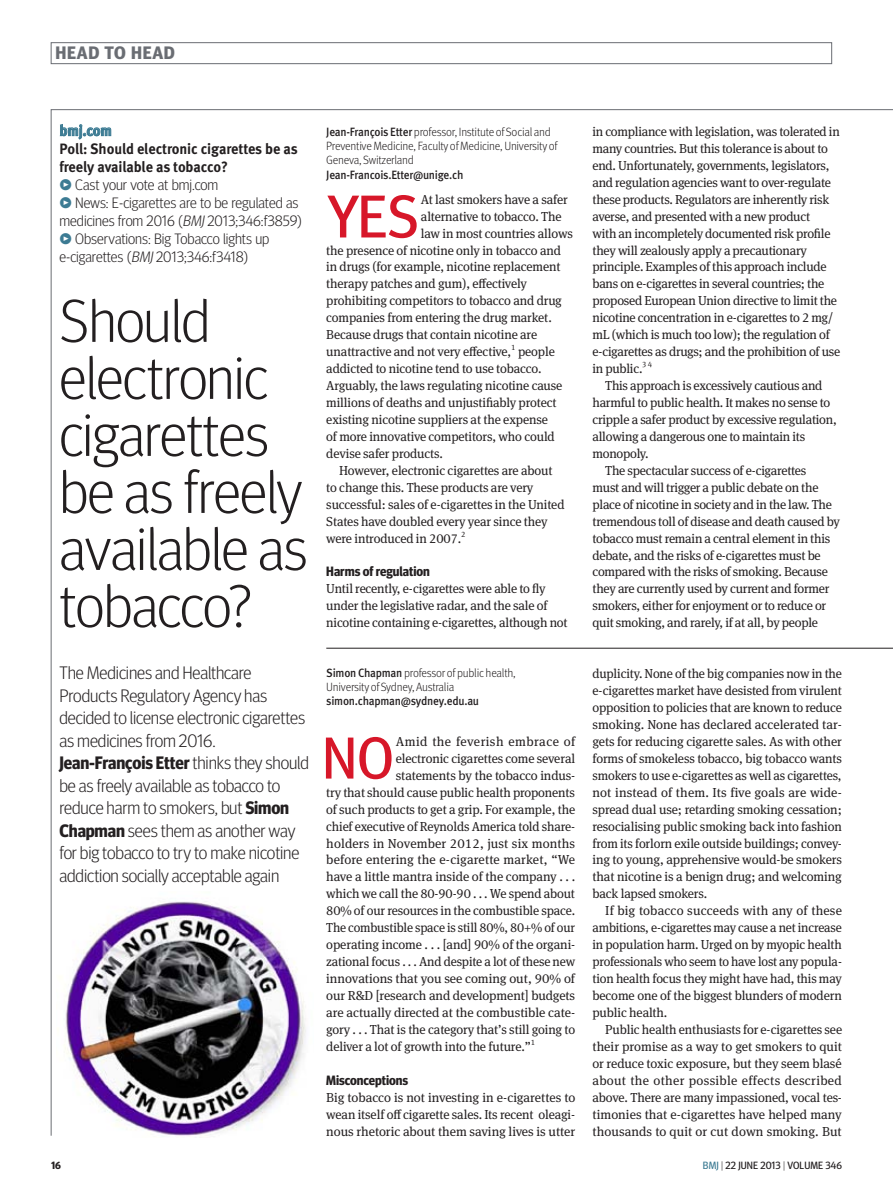
<style>
.page{position:relative;width:893px;height:1191px;background:#fff}
.page>*{position:absolute;margin:0;border:0;box-sizing:border-box;transform-origin:0 0}
.feature_head_27pt{font:300 60px/57px "Meta Headline OT";letter-spacing:-.005em;color:#231f20}
.intro_12{font:300 18px/22.5px "Meta Headline OT";letter-spacing:-.005em;color:#231f20}
.Section-Strap_Grey_L{font:700 18px "Meta Headline OT";letter-spacing:.04em;color:#6a6d73}
._8pt_Link_BLOB{font:300 15px/18px "Meta Headline OT";color:#231f20}
._8pt_Link{font:700 15px/18px "Meta Pro";letter-spacing:-.01em;color:#231f20;scale:.95 1}
._8pt_Link_bold{font:700 15px "Meta Pro";letter-spacing:-.01em;color:#3c7b93;scale:.95 1}
.subhead1_crosshead{font:700 13.5px "Meta Headline OT";color:#231f20}
.body{font:13.05px/17px "Meta Serif Pro";letter-spacing:-.01em;color:#231f20}
.body_indent{font:13.05px/17px "Meta Serif Pro";letter-spacing:-.02em;color:#231f20}
.body-2{font:13.05px "Meta Serif Pro";letter-spacing:.01em;color:#231f20}
.body-3{font:13.05px "Meta Serif Pro";letter-spacing:-.01em;color:#231f20;scale:.96 1}
.body-4{font:13.05px "Meta Serif Pro";letter-spacing:.03em;color:#231f20}
.citation{font:300 12px/14.2px "Meta Pro";letter-spacing:-.02em;color:#231f20;scale:.95 1}
.t1{font:10.5px "Meta Headline OT";letter-spacing:.01em;color:#231f20}
.t2{font:700 10.5px "Meta Headline OT";color:#231f20}
.body-5{font:7.8px "Meta Serif Pro";color:#231f20}
.body_indent-2{font:7.8px "Meta Serif Pro";color:#231f20}
.s1{font-family:"Meta Pro";color:#3c7b93}
.s2{font-style:italic}
.s3{font-weight:700}
.s4{font-weight:500}
.s5{color:#3c7b93}
.s6{font-weight:300}
</style>
<div class="page">
<div style="left:51px;top:43px;width:781px;height:21px;border:1px solid #6a6d73"></div>
<img style="left:65px;top:901px;width:241px;height:236px">
<svg style="left:326px;top:737px;width:66px;height:42px"></svg>
<svg style="left:327px;top:195px;width:90px;height:43px"></svg>
<hr style="left:326px;top:648px;width:567px;height:1px;background:#231f20">
<svg style="left:60px;top:124px;width:51px;height:15px"></svg>
<p class="Section-Strap_Grey_L" style="left:56px;top:42px;width:121px">HEAD TO HEAD</p>
<p class="_8pt_Link_bold" style="left:60px;top:119px;width:57px">bmj.com</p>
<p class="_8pt_Link" style="left:60px;top:138px;width:252px">Poll: Should electronic cigarettes be as freely available as tobacco?</p>
<p class="_8pt_Link_BLOB" style="left:60px;top:175px;width:160px"><span class="s1">̻</span> Cast your vote at bmj.com</p>
<p class="_8pt_Link_BLOB" style="left:60px;top:193px;width:244px"><span class="s1">̻</span> News: E-cigarettes are to be regulated as medicines from 2016 (<span class="s2">BMJ</span> 2013;346:f3859)</p>
<p class="_8pt_Link_BLOB" style="left:60px;top:229px;width:211px"><span class="s1">̻</span> Observations: Big Tobacco lights up e-cigarettes (<span class="s2">BMJ</span> 2013;346:f3418)</p>
<p class="feature_head_27pt" style="left:60px;top:291px;width:249px">Should electronic cigarettes be as freely available as tobacco?</p>
<p class="intro_12" style="left:60px;top:661px;width:251px">The Medicines and Healthcare Products Regulatory Agency has decided to license electronic cigarettes as medicines from 2016.<br><span class="s3">Jean-François Etter</span> thinks they should be as freely available as tobacco to reduce harm to smokers, but <span class="s3">Simon Chapman</span> sees them as another way for big tobacco to try to make nicotine addiction socially acceptable again</p>
<p class="citation" style="left:326px;top:124px;width:245px"><span class="s4">Jean-François Etter</span> professor, Institute of Social and Preventive Medicine, Faculty of Medicine, University of Geneva, Switzerland<br><span class="s4">Jean-Francois.Etter@unige.ch</span></p>
<p class="body" style="left:421px;top:190px;width:148px">At last smokers have a safer</p>
<p class="body" style="left:421px;top:207px;width:142px">alternative to tobacco. The</p>
<p class="body" style="left:421px;top:224px;width:154px">law in most countries allows</p>
<p class="body" style="left:326px;top:241px;width:236px">the presence of nicotine only in tobacco and</p>
<p class="body" style="left:326px;top:258px;width:236px">in drugs (for example, nicotine replacement</p>
<p class="body" style="left:326px;top:275px;width:202px">therapy patches and gum), effectively</p>
<p class="body" style="left:326px;top:292px;width:237px">prohibiting competitors to tobacco and drug</p>
<p class="body" style="left:326px;top:309px;width:227px">companies from entering the drug market.</p>
<p class="body" style="left:326px;top:325px;width:212px">Because drugs that contain nicotine are</p>
<p class="body" style="left:326px;top:342px;width:187px">unattractive and not very effective,</p>
<p class="body-5" style="left:511px;top:342px;width:6px">1</p>
<p class="body" style="left:326px;top:342px;width:238px;text-indent:192px">people addicted to nicotine tend to use tobacco.<br>Arguably, the laws regulating nicotine cause millions of deaths and unjustifiably protect existing nicotine suppliers at the expense<br>of more innovative competitors, who could devise safer products.</p>
<p class="body_indent" style="left:326px;top:461px;width:240px;text-indent:13px">However, electronic cigarettes are about to change this. These products are very successful: sales of e-cigarettes in the United States have doubled every year since they were introduced in 2007.</p>
<p class="body_indent-2" style="left:461px;top:528px;width:6px">2</p>
<p class="subhead1_crosshead" style="left:326px;top:563px;width:105px">Harms of regulation</p>
<p class="body" style="left:326px;top:579px;width:243px">Until recently, e-cigarettes were able to fly under the legislative radar, and the sale of nicotine containing e-cigarettes, although not</p>
<p class="citation" style="left:326px;top:665px;width:201px"><span class="s4">Simon Chapman</span> professor of public health,<br>University of Sydney, Australia <span class="s4">simon.chapman@sydney.edu.au</span></p>
<p class="body-4" style="left:396px;top:732px;width:181px">Amid the feverish embrace of</p>
<p class="body" style="left:396px;top:749px;width:181px">electronic cigarettes come several</p>
<p class="body" style="left:396px;top:766px;width:181px">statements by the tobacco indus-</p>
<p class="body" style="left:326px;top:783px;width:250px">try that should cause public health proponents</p>
<p class="body" style="left:326px;top:800px;width:250px">of such products to get a grip. For example, the</p>
<p class="body" style="left:326px;top:817px;width:250px">chief executive of Reynolds America told share-</p>
<p class="body-2" style="left:326px;top:833px;width:250px">holders in November 2012, just six months</p>
<p class="body-2" style="left:326px;top:850px;width:250px">before entering the e-cigarette market, “We</p>
<p class="body" style="left:326px;top:867px;width:250px">have a little mantra inside of the company . . .</p>
<p class="body" style="left:326px;top:884px;width:250px">which we call the 80-90-90 . . . We spend about</p>
<p class="body" style="left:326px;top:901px;width:251px">80% of our resources in the combustible space.</p>
<p class="body-3" style="left:326px;top:918px;width:261px">The combustible space is still 80%, 80+% of our</p>
<p class="body" style="left:326px;top:935px;width:250px">operating income . . . [and] 90% of the organi-</p>
<p class="body" style="left:326px;top:952px;width:250px">zational focus . . . And despite a lot of these new</p>
<p class="body" style="left:326px;top:969px;width:250px">innovations that you see coming out, 90% of</p>
<p class="body" style="left:326px;top:986px;width:250px">our R&amp;D [research and development] budgets</p>
<p class="body" style="left:326px;top:1003px;width:250px">are actually directed at the combustible cate-</p>
<p class="body" style="left:326px;top:1020px;width:250px">gory . . . That is the category that’s still going to</p>
<p class="body" style="left:326px;top:1037px;width:206px">deliver a lot of growth into the future.”</p>
<p class="body-5" style="left:531px;top:1036px;width:6px">1</p>
<p class="subhead1_crosshead" style="left:326px;top:1071px;width:83px">Misconceptions</p>
<p class="body" style="left:326px;top:1088px;width:251px;text-align:justify">Big tobacco is not investing in e-cigarettes to wean itself off cigarette sales. Its recent oleagi&shy;nous rhetoric about them saving lives is utter</p>
<p class="body" style="left:592px;top:122px;width:249px">in compliance with legislation, was tolerated in many countries. But this tolerance is about to end. Unfortunately, governments, legislators, and regulation agencies want to over-regulate these products. Regulators are inherently risk averse, and presented with a new product<br>with an incompletely documented risk profile they will zealously apply a precautionary principle. Examples of this approach include bans on e-cigarettes in several countries; the proposed European Union directive to limit the nicotine concentration in e-cigarettes to 2 mg/ mL (which is much too low); the regulation of e-cigarettes as drugs; and the prohibition of use in public.<sup>3</sup> <sup>4</sup></p>
<p class="body_indent" style="left:592px;top:376px;width:246px;text-indent:13px">This approach is excessively cautious and harmful to public health. It makes no sense to cripple a safer product by excessive regulation, allowing a dangerous one to maintain its monopoly.</p>
<p class="body_indent" style="left:592px;top:461px;width:249px;text-indent:13px">The spectacular success of e-cigarettes<br>must and will trigger a public debate on the place of nicotine in society and in the law. The tremendous toll of disease and death caused by tobacco must remain a central element in this debate, and the risks of e-cigarettes must be compared with the risks of smoking. Because they are currently used by current and former smokers, either for enjoyment or to reduce or quit smoking, and rarely, if at all, by people</p>
<p class="body" style="left:592px;top:664px;width:251px;text-align:justify">duplicity. None of the big companies now in the e-cigarettes market have desisted from virulent opposition to policies that are known to reduce smoking. None has declared accelerated tar&shy;gets for reducing cigarette sales. As with other forms of smokeless tobacco, big tobacco wants smokers to use e-cigarettes as well as cigarettes, not instead of them. Its five goals are wide&shy;spread dual use; retarding smoking cessation; resocialising public smoking back into fashion from its forlorn exile outside buildings; convey&shy;ing to young, apprehensive would-be smokers that nicotine is a benign drug; and welcoming back lapsed smokers.</p>
<p class="body_indent" style="left:592px;top:901px;width:251px;text-align:justify;text-indent:13px">If big tobacco succeeds with any of these ambitions, e-cigarettes may cause a net increase in population harm. Urged on by myopic health professionals who seem to have lost any popula&shy;tion health focus they might have had, this may become one of the biggest blunders of modern public health.</p>
<p class="body_indent" style="left:592px;top:1020px;width:251px;text-align:justify;text-indent:13px">Public health enthusiasts for e-cigarettes see their promise as a way to get smokers to quit or reduce toxic exposure, but they seem blasé about the other possible effects described above. There are many impassioned, vocal tes&shy;timonies that e-cigarettes have helped many thousands to quit or cut down smoking. But</p>
<p class="t2" style="left:51px;top:1159px;width:12px">16</p>
<p class="t1" style="left:703px;top:1159px;width:140px"><span class="s5">BMJ</span> <span class="s6">|</span> 22 JUNE 2013 <span class="s6">|</span> VOLUME 346</p>
</div>
